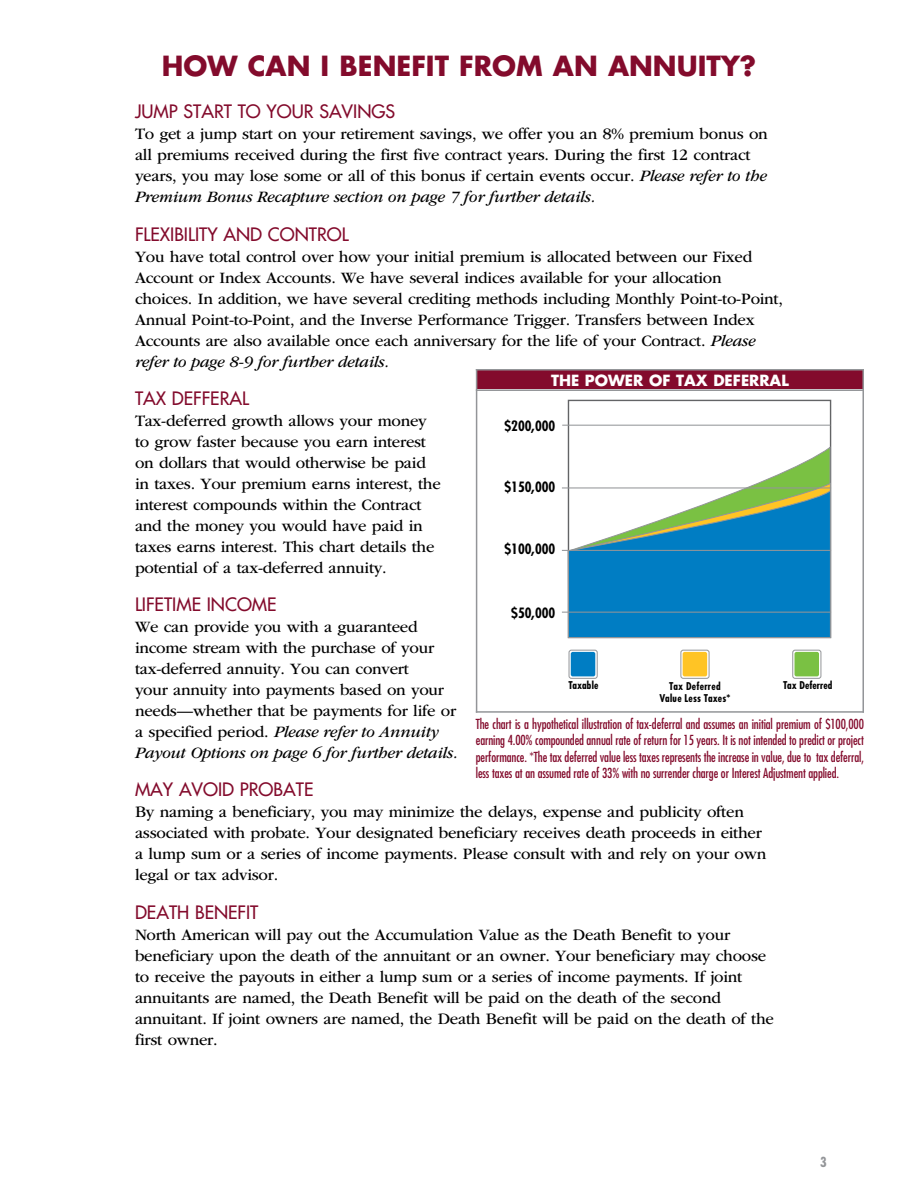
<style>
.page{position:relative;width:918px;height:1188px;background:#fff}
.page>*{position:absolute;margin:0;border:0;box-sizing:border-box;transform-origin:0 0}
.t1{font:700 27px "Futura Std";color:#830b2c}
.t2{font:500 18px "Futura Std";color:#830b2c}
.t3{font:16.5px/21px "ITC Garamond Std";letter-spacing:-.015em;color:#000}
.t4{font:700 15px "Futura Std";color:#fff}
.t5{font:700 condensed 13.8px "Futura Std";color:#000}
.t6{font:condensed 13.5px/16.2px "Futura Std";letter-spacing:-.01em;color:#830b2c;text-align:justify;scale:.95 1}
.t7{font:700 condensed 13.5px "Futura Std";color:#939598}
.t8{font:700 condensed 10.5px/12.6px "Futura Std";letter-spacing:.02em;color:#000;text-align:center}
.t9{font:700 condensed 10.5px "Futura Std";color:#000}
.s1{font-style:italic}
</style>
<div class="page">
<div style="left:477px;top:370px;width:385px;height:19px;background:#830b2c"></div>
<hr style="left:476px;top:369px;width:1px;height:344px;background:#939598">
<hr style="left:862px;top:369px;width:2px;height:344px;background:#939598">
<hr style="left:476px;top:369px;width:388px;height:1px;background:#939598">
<hr style="left:476px;top:389px;width:388px;height:2px;background:#939598">
<hr style="left:476px;top:711px;width:388px;height:2px;background:#939598">
<svg style="left:567px;top:446px;width:264px;height:192px"></svg>
<svg style="left:568px;top:482px;width:263px;height:156px"></svg>
<hr style="left:562px;top:425px;width:268px;height:1px;background:#939598">
<hr style="left:562px;top:487px;width:269px;height:1px;background:#939598">
<hr style="left:562px;top:550px;width:269px;height:1px;background:#939598">
<hr style="left:562px;top:612px;width:269px;height:1px;background:#939598">
<svg style="left:569px;top:650px;width:28px;height:28px"></svg>
<div style="left:569px;top:650px;width:28px;height:29px;border:1px solid #939598;border-radius:2px"></div>
<div style="left:571px;top:652px;width:24px;height:24px;background:#007dc3;border-radius:2px"></div>
<svg style="left:681px;top:650px;width:28px;height:28px"></svg>
<div style="left:681px;top:650px;width:28px;height:29px;border:1px solid #939598;border-radius:2px"></div>
<div style="left:683px;top:652px;width:24px;height:24px;background:#ffc425;border-radius:2px"></div>
<svg style="left:793px;top:650px;width:28px;height:28px"></svg>
<div style="left:792px;top:650px;width:29px;height:29px;border:1px solid #939598;border-radius:2px"></div>
<div style="left:794px;top:652px;width:25px;height:24px;background:#7ac143;border-radius:2px"></div>
<h1 class="t1" style="left:162px;top:48px;width:596px">HOW CAN I BENEFIT FROM AN ANNUITY?</h1>
<p class="t2" style="left:135px;top:100px;width:262px">JUMP START TO YOUR SAVINGS</p>
<p class="t3" style="left:135px;top:124px;width:634px">To get a jump start on your retirement savings, we offer you an 8% premium bonus on all premiums received during the first five contract years. During the first 12 contract years, you may lose some or all of this bonus if certain events occur. <span class="s1">Please refer to the Premium Bonus Recapture section on page 7 for further details.</span></p>
<p class="t2" style="left:135px;top:223px;width:215px">FLEXIBILITY AND CONTROL</p>
<p class="t3" style="left:135px;top:246px;width:649px">You have total control over how your initial premium is allocated between our Fixed Account or Index Accounts. We have several indices available for your allocation choices. In addition, we have several crediting methods including Monthly Point-to-Point, Annual Point-to-Point, and the Inverse Performance Trigger. Transfers between Index Accounts are also available once each anniversary for the life of your Contract. <span class="s1">Please refer to page 8-9 for further details.</span></p>
<p class="t2" style="left:135px;top:387px;width:116px">TAX DEFFERAL</p>
<p class="t3" style="left:135px;top:410px;width:307px">Tax-deferred growth allows your money to grow faster because you earn interest on dollars that would otherwise be paid in taxes. Your premium earns interest, the interest compounds within the Contract and the money you would have paid in taxes earns interest. This chart details the potential of a tax-deferred annuity.</p>
<p class="t2" style="left:135px;top:593px;width:143px">LIFETIME INCOME</p>
<p class="t3" style="left:135px;top:617px;width:324px">We can provide you with a guaranteed income stream with the purchase of your tax-deferred annuity. You can convert<br>your annuity into payments based on your needs—whether that be payments for life or a specified period. <span class="s1">Please refer to Annuity Payout Options on page 6 for further details.</span></p>
<p class="t2" style="left:135px;top:779px;width:180px">MAY AVOID PROBATE</p>
<p class="t3" style="left:135px;top:802px;width:633px">By naming a beneficiary, you may minimize the delays, expense and publicity often associated with probate. Your designated beneficiary receives death proceeds in either a lump sum or a series of income payments. Please consult with and rely on your own legal or tax advisor.</p>
<p class="t2" style="left:135px;top:901px;width:125px">DEATH BENEFIT</p>
<p class="t3" style="left:135px;top:924px;width:640px">North American will pay out the Accumulation Value as the Death Benefit to your beneficiary upon the death of the annuitant or an owner. Your beneficiary may choose to receive the payouts in either a lump sum or a series of income payments. If joint annuitants are named, the Death Benefit will be paid on the death of the second annuitant. If joint owners are named, the Death Benefit will be paid on the death of the first owner.</p>
<p class="t4" style="left:551px;top:371px;width:239px">THE POWER OF TAX DEFERRAL</p>
<p class="t5" style="left:504px;top:417px;width:52px">$200,000</p>
<p class="t5" style="left:504px;top:478px;width:52px">$150,000</p>
<p class="t5" style="left:504px;top:541px;width:52px">$100,000</p>
<p class="t5" style="left:511px;top:604px;width:46px">$50,000</p>
<p class="t8" style="left:568px;top:679px;width:32px">Taxable</p>
<p class="t8" style="left:659px;top:679px;width:73px">Tax Deferred<br>Value Less Taxes*</p>
<p class="t9" style="left:783px;top:679px;width:51px">Tax Deferred</p>
<p class="t6" style="left:476px;top:716px;width:410px">The chart is a hypothetical illustration of tax-deferral and assumes an initial premium of $100,000 earning 4.00% compounded annual rate of return for 15 years. It is not intended to predict or project performance. *The tax deferred value less taxes represents the increase in value, due to tax deferral, less taxes at an assumed rate of 33% with no surrender charge or Interest Adjustment applied.</p>
<p class="t7" style="left:820px;top:1153px;width:8px">3</p>
</div>
